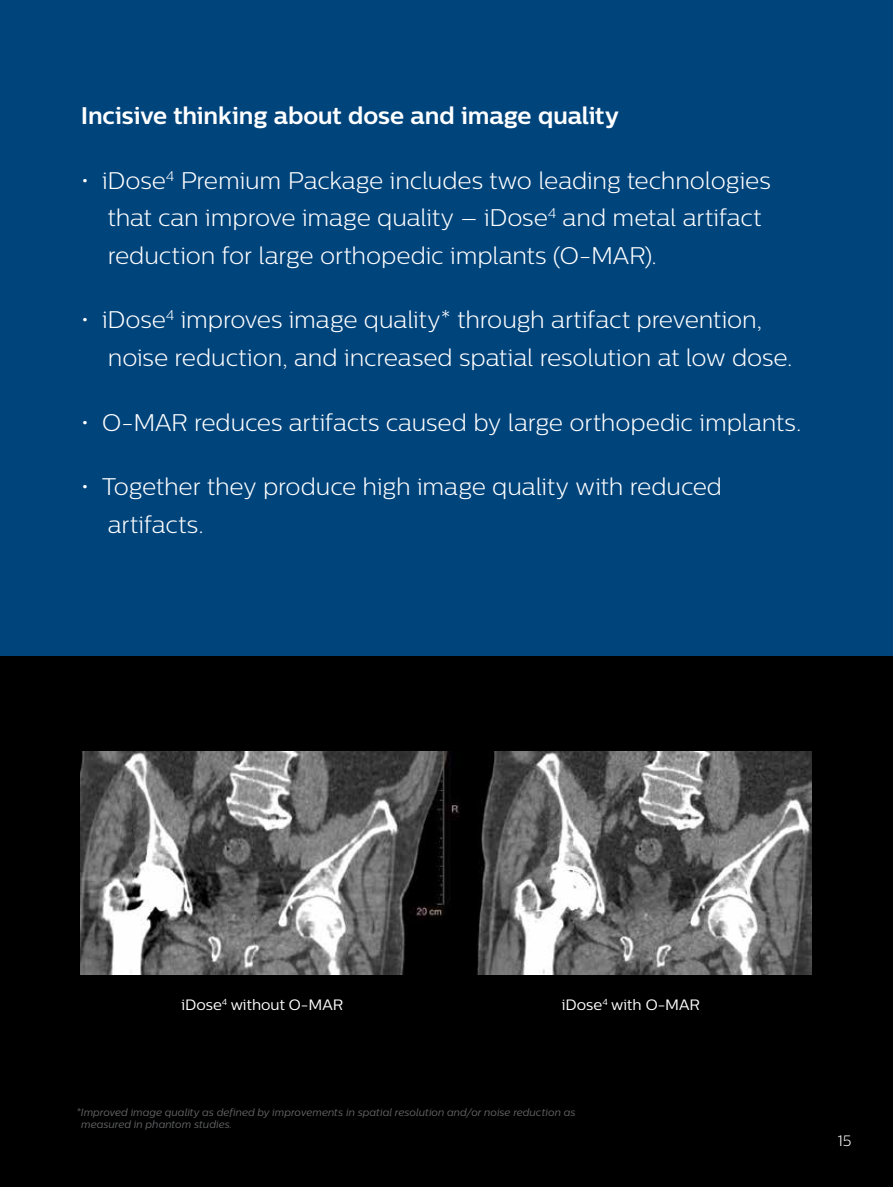
<style>
.page{position:relative;width:893px;height:1187px;background:#fff}
.page>*{position:absolute;margin:0;border:0;box-sizing:border-box;transform-origin:0 0}
.t1{font:300 24px/37.5px "Centrale Sans";letter-spacing:-.005em;color:#fff}
.t2{font:700 24px "Centrale Sans";letter-spacing:-.005em;color:#fff}
.t3{font:15px "Centrale Sans";color:#fff}
.t4{font:300 15px "Centrale Sans";color:#fff}
.t5{font:italic 10.5px/12.6px "Centrale Sans";color:#636466}
</style>
<div class="page">
<div style="left:0;top:655px;width:893px;height:531px;background:#000"></div>
<img style="left:81px;top:751px;width:730px;height:222px">
<div style="left:0;top:0;width:893px;height:655px;background:#00447c"></div>
<p class="t2" style="left:81px;top:101px;width:540px">Incisive thinking about dose and image quality</p>
<p class="t1" style="left:108px;top:161px;width:664px;text-indent:-27px">• iDose<sup>4</sup> Premium Package includes two leading technologies that can improve image quality – iDose<sup>4</sup> and metal artifact reduction for large orthopedic implants (O-MAR).</p>
<p class="t1" style="left:108px;top:301px;width:686px;text-indent:-27px">• iDose<sup>4</sup> improves image quality* through artifact prevention, noise reduction, and increased spatial resolution at low dose.</p>
<p class="t1" style="left:81px;top:403px;width:722px">• O-MAR reduces artifacts caused by large orthopedic implants.</p>
<p class="t1" style="left:108px;top:467px;width:616px;text-indent:-27px">• Together they produce high image quality with reduced artifacts.</p>
<p class="t3" style="left:181px;top:995px;width:163px">iDose<sup>4</sup> without O-MAR</p>
<p class="t3" style="left:562px;top:995px;width:140px">iDose<sup>4</sup> with O-MAR</p>
<p class="t5" style="left:81px;top:1105px;width:496px;text-indent:-5px">*Improved image quality as defined by improvements in spatial resolution and/or noise reduction as measured in phantom studies.</p>
<p class="t4" style="left:837px;top:1131px;width:16px">15</p>
</div>
